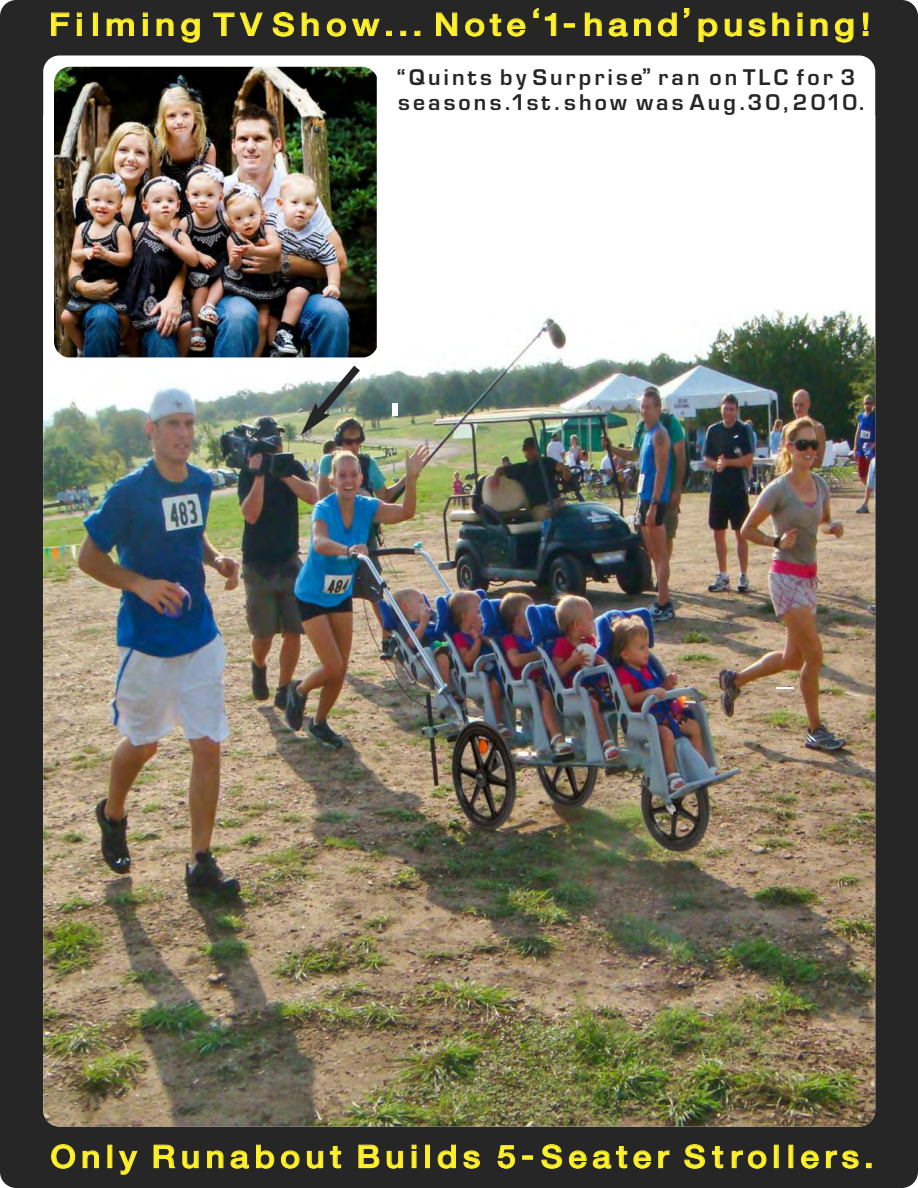
<style>
.page{position:relative;width:918px;height:1188px;background:#272627}
.page>*{position:absolute;margin:0;border:0;box-sizing:border-box;transform-origin:0 0}
.t1{font:500 31.5px "Helvetica Neue";letter-spacing:.155em;color:#fff12a;scale:1.07 1}
.t2{font:500 31.5px "Helvetica Neue";letter-spacing:.155em;color:#fff12a;scale:1.11 1}
.t3{font:600 21px/24.6px "Eurostile";letter-spacing:.155em;color:#272627}
.t4{font:500 21px "Helvetica Neue";color:#fff}
</style>
<div class="page">
<svg style="left:51px;top:1144px;width:25px;height:25px"></svg>
<svg style="left:82px;top:1150px;width:17px;height:19px"></svg>
<svg style="left:118px;top:1150px;width:20px;height:25px"></svg>
<svg style="left:153px;top:1144px;width:46px;height:25px"></svg>
<svg style="left:207px;top:1150px;width:17px;height:19px"></svg>
<svg style="left:230px;top:1150px;width:19px;height:19px"></svg>
<svg style="left:256px;top:1144px;width:44px;height:25px"></svg>
<svg style="left:306px;top:1146px;width:36px;height:23px"></svg>
<svg style="left:358px;top:1144px;width:22px;height:25px"></svg>
<svg style="left:386px;top:1150px;width:18px;height:19px"></svg>
<svg style="left:412px;top:1145px;width:4px;height:4px"></svg>
<div style="left:425px;top:1145px;width:5px;height:23px;border:1px solid #fff12a"></div>
<svg style="left:437px;top:1144px;width:19px;height:25px"></svg>
<svg style="left:463px;top:1150px;width:17px;height:19px"></svg>
<svg style="left:497px;top:1145px;width:19px;height:24px"></svg>
<div style="left:522px;top:1155px;width:11px;height:5px;border:1px solid #fff12a"></div>
<svg style="left:541px;top:1144px;width:111px;height:25px"></svg>
<svg style="left:658px;top:1150px;width:12px;height:19px"></svg>
<svg style="left:684px;top:1144px;width:21px;height:25px"></svg>
<svg style="left:712px;top:1146px;width:12px;height:23px"></svg>
<svg style="left:731px;top:1150px;width:36px;height:19px"></svg>
<div style="left:774px;top:1145px;width:5px;height:23px;border:1px solid #fff12a"></div>
<svg style="left:801px;top:1150px;width:18px;height:19px"></svg>
<svg style="left:825px;top:1150px;width:34px;height:19px"></svg>
<svg style="left:866px;top:1163px;width:6px;height:5px"></svg>
<svg style="left:51px;top:12px;width:19px;height:24px"></svg>
<div style="left:77px;top:19px;width:5px;height:17px;border:1px solid #fff12a"></div>
<svg style="left:77px;top:13px;width:5px;height:4px"></svg>
<div style="left:93px;top:13px;width:5px;height:23px;border:1px solid #fff12a"></div>
<svg style="left:106px;top:18px;width:28px;height:18px"></svg>
<div style="left:143px;top:19px;width:5px;height:17px;border:1px solid #fff12a"></div>
<svg style="left:143px;top:13px;width:5px;height:4px"></svg>
<svg style="left:156px;top:18px;width:18px;height:18px"></svg>
<svg style="left:181px;top:18px;width:19px;height:25px"></svg>
<svg style="left:213px;top:12px;width:50px;height:24px"></svg>
<svg style="left:272px;top:12px;width:22px;height:25px"></svg>
<svg style="left:301px;top:12px;width:18px;height:24px"></svg>
<svg style="left:326px;top:18px;width:54px;height:19px"></svg>
<svg style="left:386px;top:31px;width:6px;height:5px"></svg>
<svg style="left:400px;top:31px;width:6px;height:5px"></svg>
<svg style="left:415px;top:31px;width:5px;height:5px"></svg>
<svg style="left:436px;top:12px;width:22px;height:24px"></svg>
<svg style="left:465px;top:13px;width:61px;height:24px"></svg>
<svg style="left:533px;top:8px;width:24px;height:28px"></svg>
<div style="left:564px;top:23px;width:11px;height:5px;border:1px solid #fff12a"></div>
<svg style="left:584px;top:12px;width:18px;height:24px"></svg>
<svg style="left:608px;top:18px;width:43px;height:19px"></svg>
<svg style="left:657px;top:12px;width:20px;height:25px"></svg>
<svg style="left:684px;top:8px;width:6px;height:10px"></svg>
<svg style="left:698px;top:18px;width:20px;height:24px"></svg>
<svg style="left:724px;top:18px;width:18px;height:19px"></svg>
<svg style="left:748px;top:18px;width:18px;height:19px"></svg>
<svg style="left:772px;top:12px;width:18px;height:24px"></svg>
<svg style="left:798px;top:13px;width:5px;height:4px"></svg>
<svg style="left:810px;top:18px;width:18px;height:18px"></svg>
<svg style="left:834px;top:18px;width:20px;height:25px"></svg>
<svg style="left:862px;top:12px;width:7px;height:24px"></svg>
<div style="left:43px;top:56px;width:832px;height:1071px;background:#fff;border-radius:16px"></div>
<img style="left:43px;top:309px;width:832px;height:818px">
<svg style="left:776px;top:687px;width:18px;height:1px"></svg>
<div style="left:392px;top:404px;width:6px;height:12px;background:#fff"></div>
<img style="left:54px;top:67px;width:323px;height:290px">
<img style="left:301px;top:357px;width:67px;height:78px">
<h1 class="t2" style="left:49px;top:6px;width:742px">Filming TV Show... Note‘1-hand’pushing!</h1>
<p class="t4" style="left:413px;top:73px;width:11px">”</p>
<p class="t3" style="left:397px;top:65px;width:471px">“Quints by Surprise” ran onTLC for 3 seasons.1st.show was Aug.30,2010.</p>
<h1 class="t1" style="left:50px;top:1138px;width:771px">Only Runabout Builds 5-Seater Strollers.</h1>
</div>
